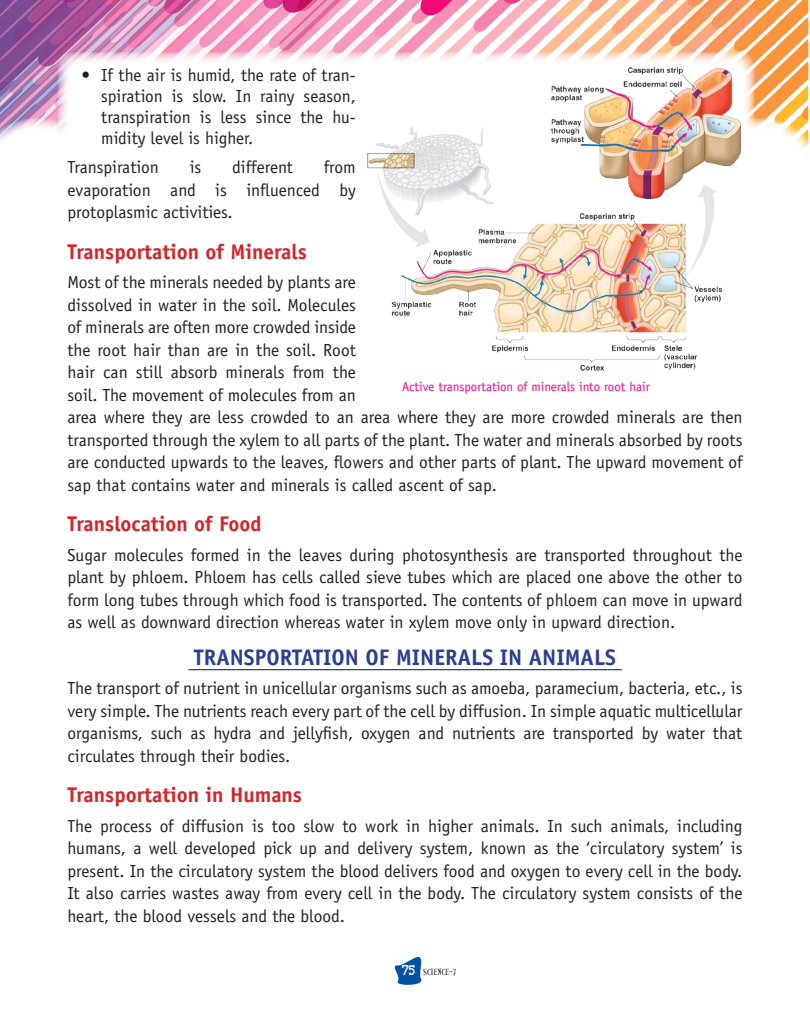
<style>
.page{position:relative;width:810px;height:1035px;background:#fff}
.page>*{position:absolute;margin:0;border:0;box-sizing:border-box;transform-origin:0 0}
.t1{font:700 22.5px "Officina Sans";color:#2a3f91}
.t2{font:700 21.25px "Officina Sans";color:#d42429}
.t3{font:17.5px/22.5px "Officina Sans";color:#241f1f;text-align:justify}
.t4{font:13px "Officina Sans";color:#ee008c}
.t5{font:8.75px "Alleycat ICG";color:#241f1f}
.s1{font-family:"Cash Font";font-size:13.75px;color:#fff}
</style>
<div class="page">
<svg style="left:394px;top:957px;width:28px;height:28px"></svg>
<svg style="left:0;top:0;width:809px;height:156px"></svg>
<div style="left:58px;top:52px;width:697px;height:507px;background:#fff;border-radius:15px"></div>
<hr style="left:188px;top:669px;width:434px;height:1px;background:#2a3f91">
<img style="left:367px;top:68px;width:375px;height:303px">
<p class="t3" style="left:101px;top:64px;width:256px;line-height:21px;text-indent:-20px">• If the air is humid, the rate of tran&shy;spiration is slow. In rainy season, transpiration is less since the hu&shy;midity level is higher.</p>
<p class="t3" style="left:68px;top:156px;width:93px">Transpiration</p>
<p class="t3" style="left:190px;top:156px;width:13px">is</p>
<p class="t3" style="left:232px;top:156px;width:62px">different</p>
<p class="t3" style="left:68px;top:156px;width:290px;text-indent:256px">from evaporation and is influenced by protoplasmic activities.</p>
<p class="t2" style="left:68px;top:238px;width:241px">Transportation of Minerals</p>
<p class="t3" style="left:68px;top:271px;width:677px;text-align:left">Most of the minerals needed by plants are<br>dissolved in water in the soil. Molecules<br>of minerals are often more crowded inside<br>the root hair than are in the soil. Root<br>hair can still absorb minerals from the<br>soil. The movement of molecules from an<br>area where they are less crowded to an area where they are more crowded minerals are then transported through the xylem to all parts of the plant. The water and minerals absorbed by roots are conducted upwards to the leaves, flowers and other parts of plant. The upward movement of sap that contains water and minerals is called ascent of sap.</p>
<p class="t2" style="left:68px;top:511px;width:196px">Translocation of Food</p>
<p class="t3" style="left:68px;top:544px;width:677px">Sugar molecules formed in the leaves during photosynthesis are transported throughout the plant by phloem. Phloem has cells called sieve tubes which are placed one above the other to form long tubes through which food is transported. The contents of phloem can move in upward as well as downward direction whereas water in xylem move only in upward direction.</p>
<p class="t1" style="left:194px;top:643px;width:424px">TRANSPORTATION OF MINERALS IN ANIMALS</p>
<p class="t3" style="left:68px;top:677px;width:677px">The transport of nutrient in unicellular organisms such as amoeba, paramecium, bacteria, etc., is very simple. The nutrients reach every part of the cell by diffusion. In simple aquatic multicellular organisms, such as hydra and jellyfish, oxygen and nutrients are transported by water that circulates through their bodies.</p>
<p class="t2" style="left:68px;top:782px;width:236px">Transportation in Humans</p>
<p class="t3" style="left:68px;top:815px;width:677px">The process of diffusion is too slow to work in higher animals. In such animals, including humans, a well developed pick up and delivery system, known as the ‘circulatory system’ is present. In the circulatory system the blood delivers food and oxygen to every cell in the body.<br>It also carries wastes away from every cell in the body. The circulatory system consists of the heart, the blood vessels and the blood.</p>
<p class="t4" style="left:402px;top:379px;width:249px">Active transportation of minerals into root hair</p>
<p class="t5" style="left:402px;top:967px;width:55px"><span class="s1">75</span> SCIENCE-7</p>
</div>
